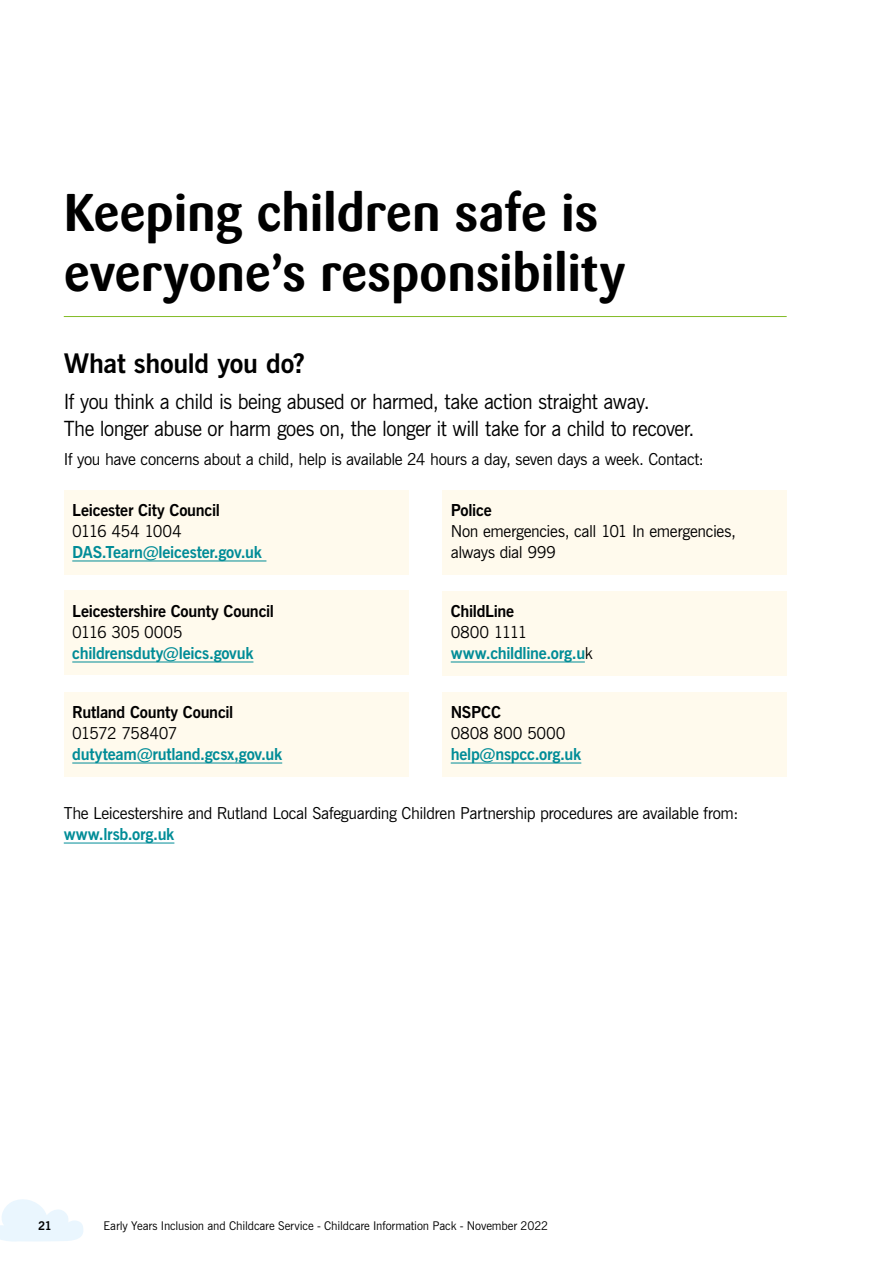
<style>
.page{position:relative;width:893px;height:1263px;background:#fff}
.page>*{position:absolute;margin:0;border:0;box-sizing:border-box;transform-origin:0 0}
.H2_header{font:700 52.5px/60px "Sari";letter-spacing:-.005em;color:#000;scale:.95 1}
.H3_Sub_heading{font:700 27px "News Gothic BT";letter-spacing:-.01em;color:#000}
.P_intro{font:21px/27px "News Gothic BT";letter-spacing:-.025em;color:#000;scale:.95 1}
.P_text_boxed{font:700 16.5px/21px "News Gothic BT";letter-spacing:-.015em;color:#008c97}
.P_body_copy{font:16.5px/21px "News Gothic BT";letter-spacing:-.02em;color:#000}
.P_text_boxed-2{font:700 16.5px/21px "News Gothic BT";letter-spacing:-.015em;color:#000}
.P_text_boxed-3{font:16.5px/21px "News Gothic BT";letter-spacing:-.02em;color:#000}
.t1{font:12px "News Gothic BT";letter-spacing:-.01em;color:#000}
.t2{font:700 12px "News Gothic BT";color:#000}
.s1{color:#000}
.s2{font-weight:400;color:#000}
.s3{font-weight:700}
.s4{font-weight:400}
.s5{color:#008c97}
.s6{font-weight:700;color:#008c97}
</style>
<div class="page">
<svg style="left:0;top:1199px;width:83px;height:43px"></svg>
<hr style="left:64px;top:316px;width:723px;height:1px;background:#83bb26">
<div style="left:64px;top:490px;width:344px;height:85px;background:#fffaed"></div>
<hr style="left:72px;top:561px;width:194px;height:1px;background:#008c97">
<div style="left:64px;top:591px;width:344px;height:84px;background:#fffaed"></div>
<hr style="left:72px;top:662px;width:181px;height:1px;background:#008c97">
<div style="left:64px;top:692px;width:344px;height:85px;background:#fffaed"></div>
<hr style="left:72px;top:763px;width:210px;height:1px;background:#008c97">
<div style="left:442px;top:490px;width:345px;height:85px;background:#fffaed"></div>
<div style="left:442px;top:591px;width:345px;height:85px;background:#fffaed"></div>
<hr style="left:451px;top:662px;width:134px;height:1px;background:#008c97">
<div style="left:442px;top:692px;width:345px;height:85px;background:#fffaed"></div>
<hr style="left:451px;top:763px;width:130px;height:1px;background:#008c97">
<hr style="left:64px;top:843px;width:110px;height:1px;background:#008c97">
<p class="H2_header" style="left:64px;top:182px;width:593px">Keeping children safe is everyone’s responsibility</p>
<h3 class="H3_Sub_heading" style="left:64px;top:347px;width:243px">What should you do?</h3>
<p class="P_intro" style="left:64px;top:388px;width:665px">If you think a child is being abused or harmed, take action straight away.<br>The longer abuse or harm goes on, the longer it will take for a child to recover.</p>
<p class="P_body_copy" style="left:64px;top:449px;width:642px">If you have concerns about a child, help is available 24 hours a day, seven days a week. Contact:</p>
<p class="P_text_boxed" style="left:72px;top:499px;width:191px"><span class="s1">Leicester City Council<br></span><span class="s2">0116 454 1004<br></span>DAS.Tearn@leicester.gov.uk</p>
<p class="P_text_boxed-3" style="left:451px;top:499px;width:287px"><span class="s3">Police<br></span>Non emergencies, call 101 In emergencies, always dial 999</p>
<p class="P_text_boxed-2" style="left:72px;top:600px;width:203px">Leicestershire County Council<br><span class="s4">0116 305 0005 </span><span class="s5">childrensduty@leics.govuk</span></p>
<p class="P_text_boxed" style="left:72px;top:701px;width:211px"><span class="s1">Rutland County Council<br></span><span class="s2">01572 758407 </span>dutyteam@rutland.gcsx,gov.uk</p>
<p class="P_text_boxed" style="left:451px;top:600px;width:144px"><span class="s1">ChildLine<br></span><span class="s2">0800 1111 </span>www.childline.org.u<span class="s2">k</span></p>
<p class="P_text_boxed" style="left:451px;top:701px;width:132px"><span class="s1">NSPCC<br></span><span class="s2">0808 800 5000 </span>help@nspcc.org.uk</p>
<p class="P_body_copy" style="left:64px;top:802px;width:676px">The Leicestershire and Rutland Local Safeguarding Children Partnership procedures are available from: <span class="s6">www.lrsb.org.uk</span></p>
<p class="t2" style="left:38px;top:1218px;width:15px">21</p>
<p class="t1" style="left:104px;top:1218px;width:446px">Early Years Inclusion and Childcare Service - Childcare Information Pack - November 2022</p>
</div>
